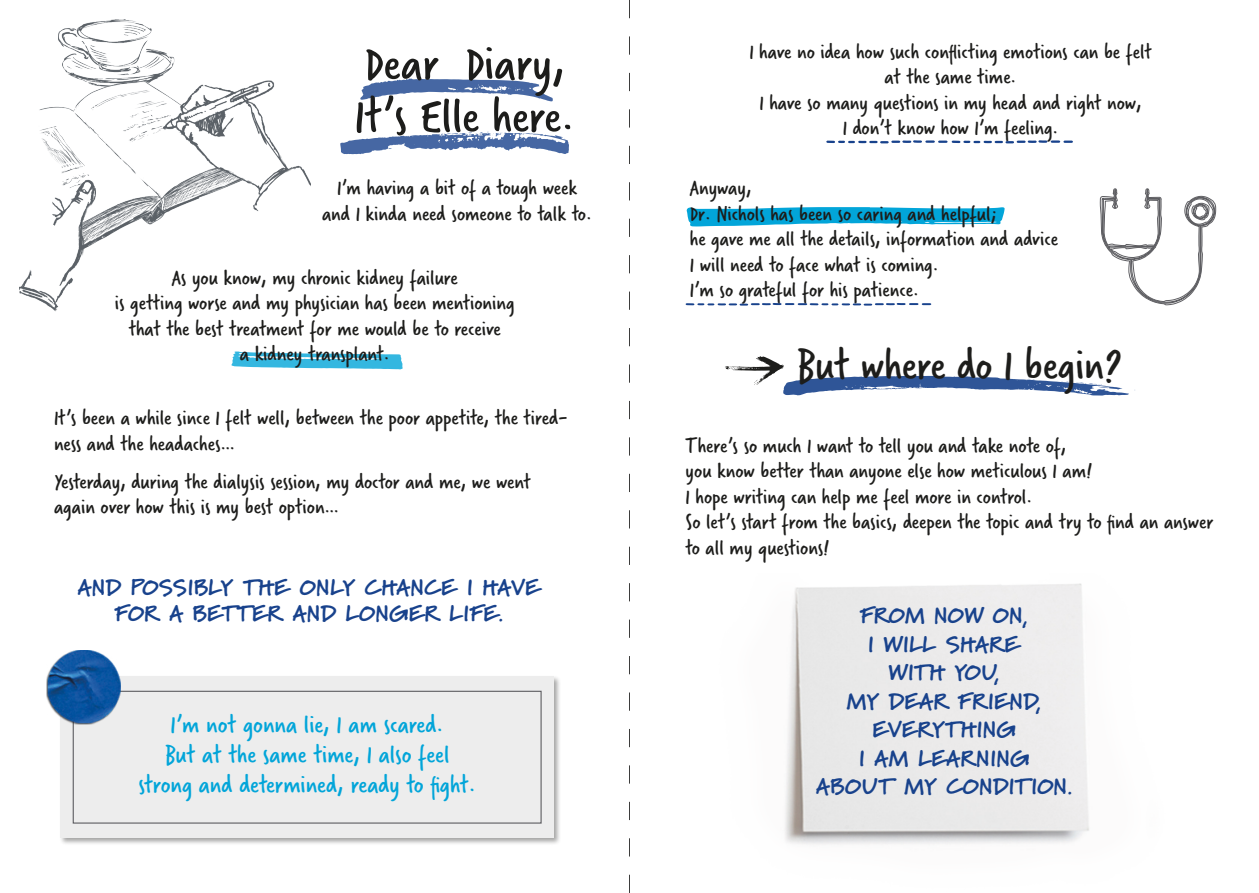
<style>
.page{position:relative;width:1259px;height:893px;background:#fff}
.page>*{position:absolute;margin:0;border:0;box-sizing:border-box;transform-origin:0 0}
.t1{font:52.5px "Verveine";color:#1d1d1b}
.t2{font:46.5px "Verveine";color:#1d1d1b}
.t3{font:27px "Verveine";color:#02a5d9}
.t4{font:22.5px/25.5px "Verveine";color:#1d1d1b}
.t5{font:900 22.5px "Marydale";letter-spacing:.01em;color:#18428c}
</style>
<div class="page">
<div style="left:59px;top:675px;width:502px;height:170px;background:#1d1d1b;opacity:.4"></div>
<div style="left:61px;top:677px;width:493px;height:161px;background:#ededed"></div>
<div style="left:73px;top:691px;width:468px;height:133px;border:1px solid #5e5e62"></div>
<img style="left:784px;top:583px;width:305px;height:262px">
<svg style="left:360px;top:79px;width:193px;height:22px"></svg>
<svg style="left:340px;top:131px;width:229px;height:23px"></svg>
<svg style="left:685px;top:303px;width:246px;height:3px"></svg>
<svg style="left:231px;top:351px;width:172px;height:18px"></svg>
<svg style="left:686px;top:207px;width:318px;height:19px;background:#2ab3df"></svg>
<svg style="left:629px;top:0;width:1px;height:893px"></svg>
<img style="left:46px;top:651px;width:74px;height:73px">
<img style="left:19px;top:19px;width:291px;height:293px">
<svg style="left:725px;top:356px;width:403px;height:40px"></svg>
<svg style="left:1099px;top:188px;width:117px;height:118px"></svg>
<svg style="left:826px;top:140px;width:247px;height:3px"></svg>
<p class="t1" style="left:364px;top:27px;width:202px">Dear Diary,</p>
<p class="t1" style="left:354px;top:80px;width:222px">It’s Elle here.</p>
<p class="t4" style="left:337px;top:175px;width:241px">I’m having a bit of a tough week</p>
<p class="t4" style="left:322px;top:201px;width:271px">and I kinda need someone to talk to.</p>
<p class="t4" style="left:172px;top:265px;width:287px">As you know, my chronic kidney failure</p>
<p class="t4" style="left:115px;top:290px;width:401px;text-align:center">is getting worse and my physician has been mentioning that the best treatment for me would be to receive</p>
<p class="t4" style="left:240px;top:341px;width:151px">a kidney transplant.</p>
<p class="t4" style="left:54px;top:405px;width:515px">It’s been a while since I felt well, between the poor appetite, the tired&shy;ness and the headaches…</p>
<p class="t4" style="left:54px;top:469px;width:478px">Yesterday, during the dialysis session, my doctor and me, we went again over how this is my best option…</p>
<p class="t5" style="left:77px;top:575px;width:464px">AND POSSIBLY THE ONLY CHANCE I HAVE</p>
<p class="t5" style="left:115px;top:600px;width:390px">FOR A BETTER AND LONGER LIFE.</p>
<p class="t3" style="left:171px;top:706px;width:275px">I’m not gonna lie, I am scared.</p>
<p class="t3" style="left:165px;top:736px;width:286px">But at the same time, I also feel</p>
<p class="t3" style="left:138px;top:766px;width:339px">strong and determined, ready to fight.</p>
<p class="t4" style="left:749px;top:39px;width:404px">I have no idea how such conflicting emotions can be felt</p>
<p class="t4" style="left:884px;top:64px;width:133px">at the same time.</p>
<p class="t4" style="left:759px;top:90px;width:384px">I have so many questions in my head and right now,</p>
<p class="t4" style="left:842px;top:115px;width:217px">I don’t know how I’m feeling.</p>
<p class="t4" style="left:690px;top:175px;width:63px">Anyway,</p>
<p class="t4" style="left:690px;top:201px;width:309px">Dr. Nichols has been so caring and helpful;</p>
<p class="t4" style="left:690px;top:226px;width:370px">he gave me all the details, information and advice</p>
<p class="t4" style="left:690px;top:252px;width:250px">I will need to face what is coming.</p>
<p class="t4" style="left:690px;top:277px;width:230px">I’m so grateful for his patience.</p>
<p class="t2" style="left:796px;top:333px;width:327px">But where do I begin?</p>
<p class="t4" style="left:685px;top:433px;width:382px">There’s so much I want to tell you and take note of,</p>
<p class="t4" style="left:685px;top:458px;width:408px">you know better than anyone else how meticulous I am!</p>
<p class="t4" style="left:685px;top:484px;width:348px">I hope writing can help me feel more in control.</p>
<p class="t4" style="left:685px;top:509px;width:529px">So let’s start from the basics, deepen the topic and try to find an answer to all my questions!</p>
<p class="t5" style="left:860px;top:602px;width:170px">FROM NOW ON,</p>
<p class="t5" style="left:867px;top:631px;width:154px">I WILL SHARE</p>
<p class="t5" style="left:888px;top:659px;width:113px">WITH YOU,</p>
<p class="t5" style="left:847px;top:688px;width:196px">MY DEAR FRIEND,</p>
<p class="t5" style="left:872px;top:716px;width:145px">EVERYTHING</p>
<p class="t5" style="left:859px;top:745px;width:172px">I AM LEARNING</p>
<p class="t5" style="left:815px;top:773px;width:258px">ABOUT MY CONDITION.</p>
</div>
